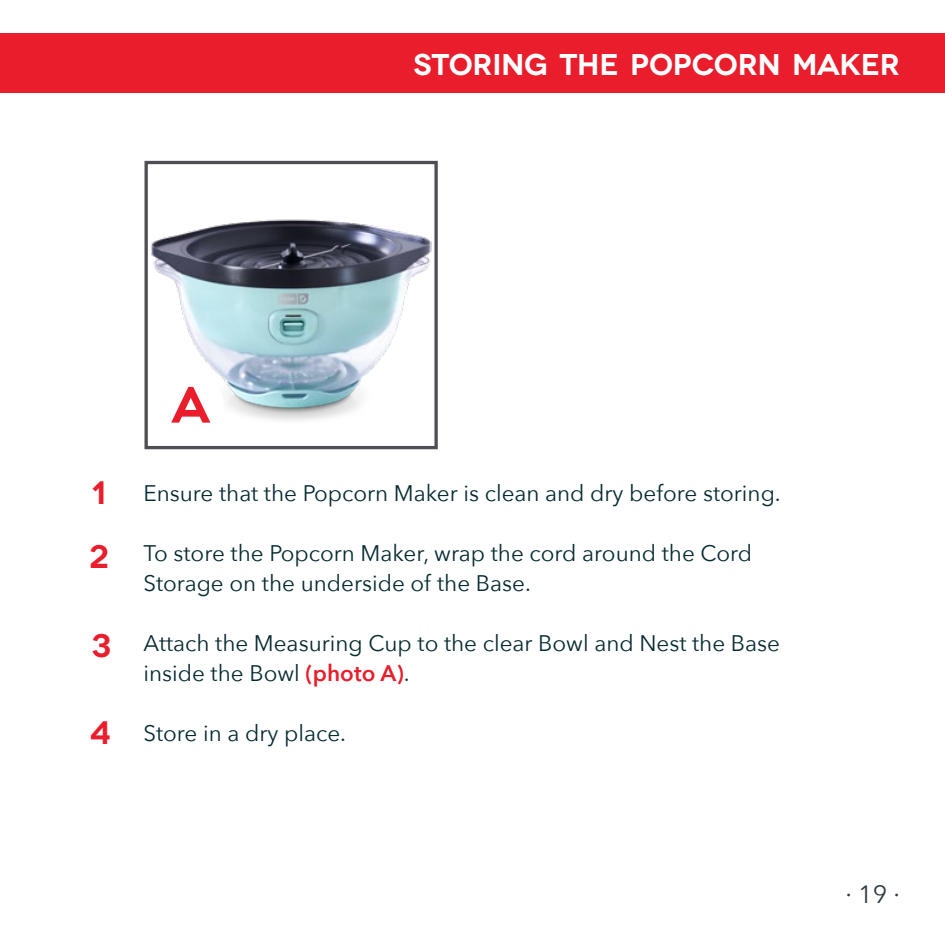
<style>
.page{position:relative;width:945px;height:945px;background:#fff}
.page>*{position:absolute;margin:0;border:0;box-sizing:border-box;transform-origin:0 0}
.t1{font:600 51px "Novecentowide";color:#ea1d2c}
.t2{font:600 32.5px/63.2px "Novecentowide";color:#ea1d2c}
.t3{font:600 30px "Novecentowide";letter-spacing:-.01em;color:#fff}
.t4{font:25px "Avenir Next";color:#313c42}
.t5{font:22.5px/30px "Avenir Next";color:#052a30}
.s1{font-weight:600;color:#ea1d2c}
</style>
<div class="page">
<div style="left:0;top:34px;width:945px;height:59px;background:#ea1d2c"></div>
<img style="left:150px;top:219px;width:282px;height:202px">
<div style="left:145px;top:161px;width:293px;height:288px;border:3px solid #4d4f54"></div>
<div style="left:159px;top:373px;width:65px;height:65px;background:#fff;border-radius:50%"></div>
<h3 class="t3" style="left:414px;top:47px;width:488px">STORING THE POPCORN MAKER</h3>
<h2 class="t2" style="left:89px;top:462px;width:22px">1<br>2</h2>
<h2 class="t2" style="left:92px;top:614px;width:21px">3</h2>
<h2 class="t2" style="left:90px;top:701px;width:23px">4</h2>
<h1 class="t1" style="left:171px;top:374px;width:41px">A</h1>
<p class="t5" style="left:143px;top:477px;width:639px">Ensure that the Popcorn Maker is clean and dry before storing.</p>
<p class="t5" style="left:143px;top:537px;width:610px">To store the Popcorn Maker, wrap the cord around the Cord<br>Storage on the underside of the Base.</p>
<p class="t5" style="left:143px;top:627px;width:638px">Attach the Measuring Cup to the clear Bowl and Nest the Base inside the Bowl <span class="s1">(photo A)</span>.</p>
<p class="t5" style="left:143px;top:717px;width:204px">Store in a dry place.</p>
<p class="t4" style="left:846px;top:873px;width:56px">∙ 19 ∙</p>
</div>
